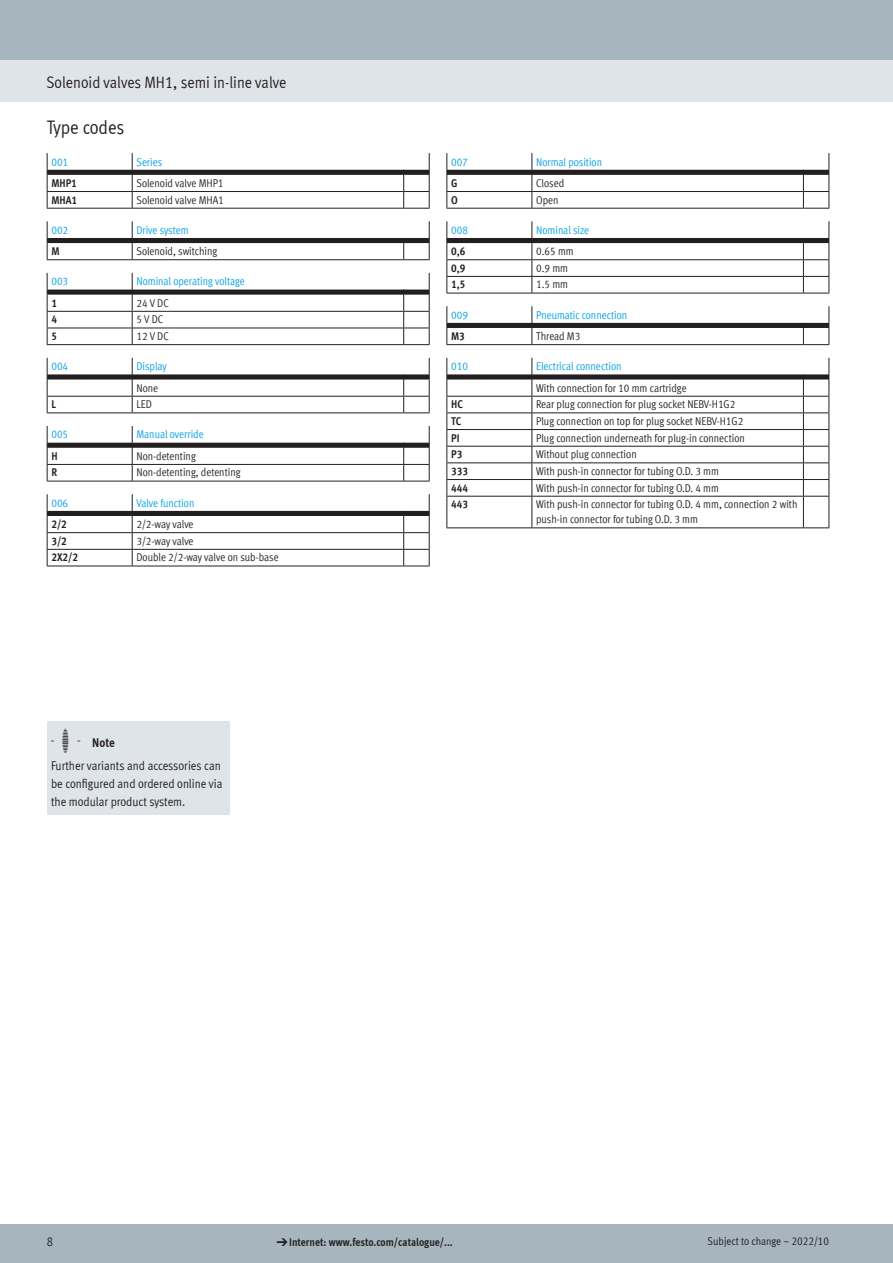
<style>
.page{position:relative;width:893px;height:1263px;background:#fff}
.page>*{position:absolute;margin:0;border:0;box-sizing:border-box;transform-origin:0 0}
.t1{font:19.5px "Meta Cond LF";color:#231f20}
.t2{font:16.5px "Meta Cond LF";color:#231f20}
.t3{font:12.75px/22.2px "Meta Cond LF";color:#231f20}
.t4{font:condensed 11.25px/15px "Festo";color:#231f20}
.t5{font:condensed 11.25px "Festo";color:#00a1e3}
.t6{font:700 condensed 11.25px "Festo";color:#231f20}
.t7{font:700 11.25px "Meta Cond LF";color:#231f20}
.t8{font:11.25px "Meta Cond LF";color:#231f20}
.s1{font-family:"Meto Pict 182";font-size:24px}
.s2{font-weight:700}
.s3{font-family:"Meto Pict 182";font-weight:400}
</style>
<div class="page">
<div style="left:0;top:1225px;width:893px;height:38px;background:#a7b6be"></div>
<div style="left:0;top:60px;width:893px;height:42px;background:#dfe4e8"></div>
<div style="left:0;top:0;width:893px;height:60px;background:#a7b6be"></div>
<div style="left:47px;top:722px;width:183px;height:41px;background:#dfe4e8"></div>
<div style="left:47px;top:761px;width:183px;height:53px;background:#dfe4e8"></div>
<svg style="left:47px;top:153px;width:383px;height:56px"></svg>
<svg style="left:47px;top:221px;width:383px;height:39px"></svg>
<svg style="left:47px;top:273px;width:383px;height:72px"></svg>
<svg style="left:47px;top:358px;width:383px;height:55px"></svg>
<svg style="left:47px;top:426px;width:383px;height:56px"></svg>
<svg style="left:47px;top:494px;width:383px;height:73px"></svg>
<svg style="left:446px;top:153px;width:383px;height:56px"></svg>
<svg style="left:446px;top:221px;width:383px;height:73px"></svg>
<svg style="left:446px;top:306px;width:383px;height:39px"></svg>
<hr style="left:446px;top:497px;width:1px;height:30px;background:#231f20">
<hr style="left:446px;top:527px;width:86px;height:1px;background:#231f20">
<hr style="left:531px;top:497px;width:1px;height:30px;background:#231f20">
<hr style="left:532px;top:527px;width:271px;height:1px;background:#231f20">
<svg style="left:446px;top:358px;width:383px;height:139px"></svg>
<hr style="left:803px;top:497px;width:1px;height:30px;background:#231f20">
<hr style="left:828px;top:497px;width:1px;height:30px;background:#231f20">
<svg style="left:803px;top:527px;width:26px;height:1px"></svg>
<h2 class="t2" style="left:46px;top:72px;width:241px">Solenoid valves MH1, semi in-line valve</h2>
<h1 class="t1" style="left:47px;top:116px;width:79px">Type codes</h1>
<p class="t5" style="left:51px;top:153px;width:18px">001</p>
<p class="t5" style="left:136px;top:153px;width:27px">Series</p>
<p class="t6" style="left:51px;top:174px;width:27px">MHP1</p>
<p class="t4" style="left:136px;top:175px;width:89px">Solenoid valve MHP1</p>
<p class="t6" style="left:51px;top:191px;width:27px">MHA1</p>
<p class="t4" style="left:136px;top:191px;width:89px">Solenoid valve MHA1</p>
<p class="t5" style="left:51px;top:222px;width:18px">002</p>
<p class="t5" style="left:136px;top:222px;width:54px">Drive system</p>
<p class="t6" style="left:51px;top:242px;width:10px">M</p>
<p class="t4" style="left:136px;top:243px;width:82px">Solenoid, switching</p>
<p class="t5" style="left:51px;top:273px;width:18px">003</p>
<p class="t5" style="left:136px;top:273px;width:110px">Nominal operating voltage</p>
<p class="t6" style="left:51px;top:294px;width:7px">1</p>
<p class="t4" style="left:136px;top:295px;width:34px">24 V DC</p>
<p class="t6" style="left:51px;top:311px;width:7px">4</p>
<p class="t4" style="left:136px;top:311px;width:28px">5 V DC</p>
<p class="t6" style="left:51px;top:327px;width:7px">5</p>
<p class="t4" style="left:136px;top:328px;width:34px">12 V DC</p>
<p class="t5" style="left:51px;top:358px;width:18px">004</p>
<p class="t5" style="left:136px;top:358px;width:32px">Display</p>
<p class="t4" style="left:136px;top:379px;width:23px">None</p>
<p class="t6" style="left:51px;top:396px;width:6px">L</p>
<p class="t4" style="left:136px;top:396px;width:17px">LED</p>
<p class="t5" style="left:51px;top:426px;width:18px">005</p>
<p class="t5" style="left:136px;top:426px;width:69px">Manual override</p>
<p class="t6" style="left:51px;top:447px;width:8px">H</p>
<p class="t4" style="left:136px;top:448px;width:61px">Non-detenting</p>
<p class="t6" style="left:51px;top:464px;width:7px">R</p>
<p class="t4" style="left:136px;top:464px;width:106px">Non-detenting, detenting</p>
<p class="t5" style="left:51px;top:495px;width:18px">006</p>
<p class="t5" style="left:136px;top:495px;width:59px">Valve function</p>
<p class="t6" style="left:51px;top:515px;width:17px">2/2</p>
<p class="t4" style="left:136px;top:516px;width:59px">2/2-way valve</p>
<p class="t6" style="left:51px;top:532px;width:17px">3/2</p>
<p class="t4" style="left:136px;top:533px;width:59px">3/2-way valve</p>
<p class="t6" style="left:51px;top:549px;width:28px">2X2/2</p>
<p class="t4" style="left:136px;top:549px;width:144px">Double 2/2-way valve on sub-base</p>
<p class="t3" style="left:51px;top:731px;width:171px"><span class="s1">-H-</span> <span class="s2">Note<br></span>Further variants and accessories can</p>
<p class="t3" style="left:51px;top:774px;width:173px;line-height:18px">be configured and ordered online via the modular product system.</p>
<p class="t5" style="left:451px;top:153px;width:18px">007</p>
<p class="t5" style="left:536px;top:153px;width:67px">Normal position</p>
<p class="t6" style="left:451px;top:174px;width:8px">G</p>
<p class="t4" style="left:536px;top:175px;width:30px">Closed</p>
<p class="t6" style="left:451px;top:191px;width:8px">O</p>
<p class="t4" style="left:536px;top:191px;width:24px">Open</p>
<p class="t5" style="left:451px;top:222px;width:18px">008</p>
<p class="t5" style="left:536px;top:222px;width:54px">Nominal size</p>
<p class="t6" style="left:451px;top:242px;width:16px">0,6</p>
<p class="t4" style="left:536px;top:243px;width:39px">0.65 mm</p>
<p class="t6" style="left:451px;top:259px;width:16px">0,9</p>
<p class="t4" style="left:536px;top:260px;width:33px">0.9 mm</p>
<p class="t6" style="left:451px;top:276px;width:16px">1,5</p>
<p class="t4" style="left:536px;top:276px;width:34px">1.5 mm</p>
<p class="t5" style="left:451px;top:307px;width:18px">009</p>
<p class="t5" style="left:536px;top:307px;width:93px">Pneumatic connection</p>
<p class="t6" style="left:451px;top:327px;width:15px">M3</p>
<p class="t4" style="left:536px;top:328px;width:46px">Thread M3</p>
<p class="t5" style="left:451px;top:358px;width:18px">010</p>
<p class="t5" style="left:536px;top:358px;width:87px">Electrical connection</p>
<p class="t4" style="left:536px;top:379px;width:152px">With connection for 10 mm cartridge</p>
<p class="t6" style="left:451px;top:396px;width:13px">HC</p>
<p class="t4" style="left:536px;top:396px;width:201px">Rear plug connection for plug socket NEBV-H1G2</p>
<p class="t6" style="left:451px;top:412px;width:12px">TC</p>
<p class="t4" style="left:536px;top:413px;width:209px">Plug connection on top for plug socket NEBV-H1G2</p>
<p class="t6" style="left:451px;top:429px;width:10px">PI</p>
<p class="t4" style="left:536px;top:429px;width:210px">Plug connection underneath for plug-in connection</p>
<p class="t6" style="left:451px;top:446px;width:13px">P3</p>
<p class="t4" style="left:536px;top:446px;width:102px">Without plug connection</p>
<p class="t6" style="left:451px;top:462px;width:18px">333</p>
<p class="t4" style="left:536px;top:463px;width:184px">With push-in connector for tubing O.D. 3 mm</p>
<p class="t6" style="left:451px;top:479px;width:18px">444</p>
<p class="t4" style="left:536px;top:479px;width:184px">With push-in connector for tubing O.D. 4 mm</p>
<p class="t6" style="left:451px;top:496px;width:18px">443</p>
<p class="t4" style="left:536px;top:496px;width:263px">With push-in connector for tubing O.D. 4 mm, connection 2 with push-in connector for tubing O.D. 3 mm</p>
<p class="t3" style="left:47px;top:1230px;width:8px">8</p>
<p class="t7" style="left:276px;top:1235px;width:178px"><span class="s3">d</span>Internet: www.festo.com/catalogue/...</p>
<p class="t8" style="left:708px;top:1234px;width:123px">Subject to change – 2022/10</p>
</div>
